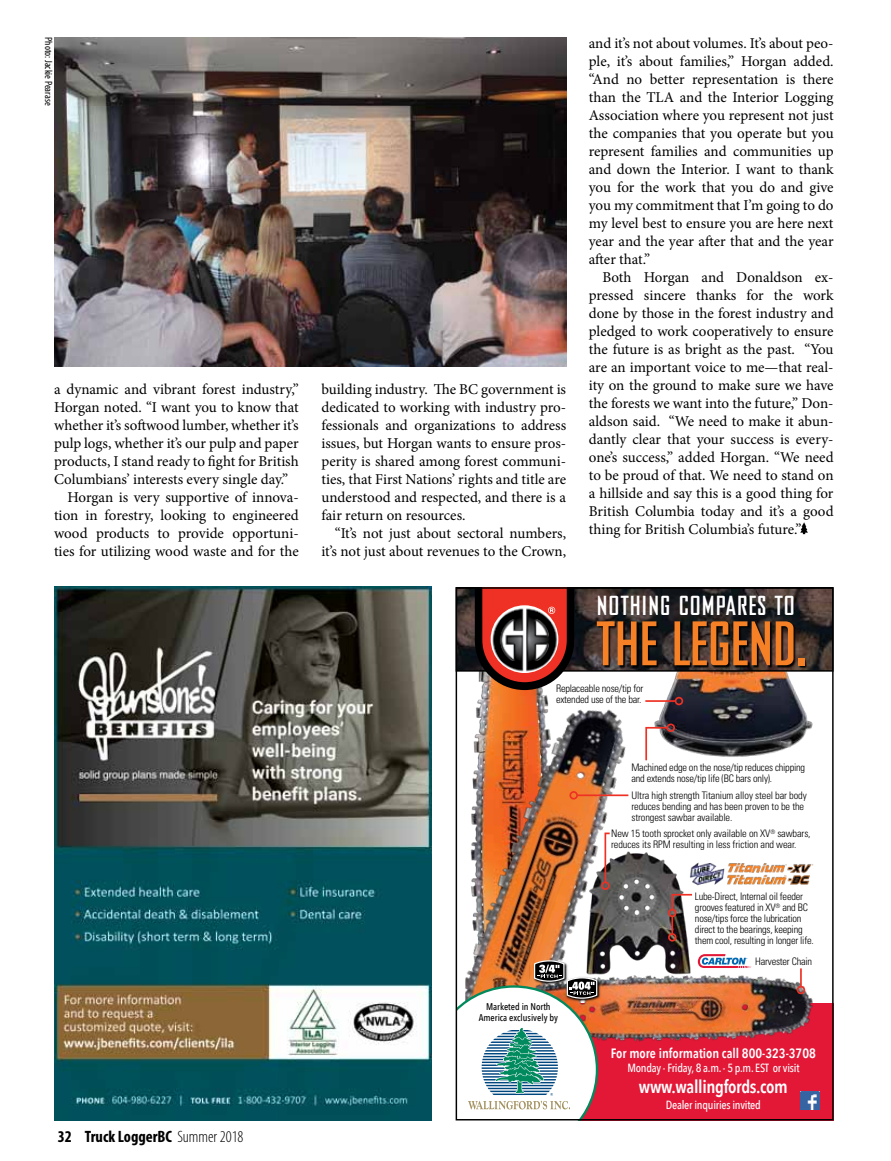
<style>
.page{position:relative;width:891px;height:1161px;background:#fff}
.page>*{position:absolute;margin:0;border:0;box-sizing:border-box;transform-origin:0 0}
.t1{font:700 57.45px "Bureau Agency FB";letter-spacing:-.005em;color:#f58025}
.t2{font:700 25.2px "Bureau Agency FB";letter-spacing:.045em;color:#fff}
.t3{font:600 18px "Avenir Next Condensed";letter-spacing:-.02em;color:#fff}
.t4{font:700 condensed 16.5px "Myriad Pro";color:#000}
.t5{font:15px/18px "Minion Pro";letter-spacing:-.005em;color:#000;text-align:justify}
.t6{font:600 13.5px "Avenir Next Condensed";color:#fff}
.t7{font:500 11.85px "Avenir Next Condensed";letter-spacing:-.02em;color:#fff}
.t8{font:condensed 10.5px "Myriad Pro";color:#000}
.t9{font:300 condensed 10.35px/11.1px "Univers";letter-spacing:-.02em;color:#000}
.t10{font:500 9.75px/10.5px "Avenir Next Condensed";color:#000;text-align:center}
.s1{font-weight:300}
</style>
<div class="page">
<svg style="left:800px;top:522px;width:8px;height:12px"></svg>
<img style="left:54px;top:37px;width:513px;height:329px">
<img style="left:54px;top:587px;width:378px;height:533px">
<div style="left:466px;top:1003px;width:368px;height:117px;background:#e31837"></div>
<img style="left:654px;top:672px;width:159px;height:85px">
<img style="left:481px;top:690px;width:67px;height:8px">
<img style="left:728px;top:874px;width:82px;height:11px">
<img style="left:728px;top:863px;width:86px;height:11px">
<img style="left:801px;top:1091px;width:18px;height:19px">
<img style="left:458px;top:589px;width:374px;height:81px">
<svg style="left:475px;top:589px;width:99px;height:101px"></svg>
<img style="left:491px;top:605px;width:67px;height:68px;border-radius:34px">
<svg style="left:597px;top:622px;width:210px;height:46px"></svg>
<img style="left:470px;top:698px;width:160px;height:261px">
<img style="left:579px;top:852px;width:110px;height:96px">
<img style="left:530px;top:948px;width:283px;height:94px">
<hr style="left:645px;top:700px;width:31px;height:2px;background:#ee3124">
<div style="left:675px;top:697px;width:8px;height:8px;border:2px solid #ee3124;border-radius:50%"></div>
<svg style="left:645px;top:726px;width:24px;height:35px"></svg>
<div style="left:667px;top:724px;width:8px;height:8px;border:2px solid #ee3124;border-radius:50%"></div>
<hr style="left:577px;top:794px;width:51px;height:2px;background:#ee3124">
<div style="left:569px;top:791px;width:9px;height:9px;border:2px solid #ee3124;border-radius:50%"></div>
<svg style="left:698px;top:954px;width:54px;height:14px"></svg>
<svg style="left:604px;top:832px;width:7px;height:52px"></svg>
<div style="left:601px;top:881px;width:9px;height:9px;border:2px solid #ee3124;border-radius:50%"></div>
<img style="left:688px;top:861px;width:37px;height:25px">
<svg style="left:800px;top:968px;width:2px;height:18px"></svg>
<div style="left:797px;top:986px;width:8px;height:8px;border:2px solid #ee3124;border-radius:50%"></div>
<img style="left:598px;top:975px;width:3px;height:28px">
<svg style="left:458px;top:959px;width:140px;height:159px"></svg>
<div style="left:668px;top:909px;width:9px;height:8px;border:2px solid #ee3124;border-radius:50%"></div>
<svg style="left:671px;top:893px;width:21px;height:41px"></svg>
<div style="left:668px;top:933px;width:9px;height:9px;border:2px solid #ee3124;border-radius:50%"></div>
<p class="t8" style="left:55px;top:37px;width:70px;rotate:90deg">Photo: Jackie Pearase</p>
<p class="t5" style="left:54px;top:380px;width:246px">a dynamic and vibrant forest industry,”</p>
<p class="t5" style="left:54px;top:398px;width:246px">Horgan noted. “I want you to know that</p>
<p class="t5" style="left:54px;top:416px;width:246px">whether it’s softwood lumber, whether it’s</p>
<p class="t5" style="left:54px;top:434px;width:246px">pulp logs, whether it’s our pulp and paper</p>
<p class="t5" style="left:54px;top:452px;width:246px">products, I stand ready to fight for British</p>
<p class="t5" style="left:54px;top:470px;width:236px">Columbians’ interests every single day.”</p>
<p class="t5" style="left:68px;top:488px;width:233px">Horgan is very supportive of innova-</p>
<p class="t5" style="left:54px;top:506px;width:246px">tion in forestry, looking to engineered</p>
<p class="t5" style="left:54px;top:524px;width:246px">wood products to provide opportuni-</p>
<p class="t5" style="left:54px;top:542px;width:246px">ties for utilizing wood waste and for the</p>
<p class="t5" style="left:321px;top:380px;width:246px">building industry. The BC government is dedicated to working with industry pro&shy;fessionals and organizations to address issues, but Horgan wants to ensure pros&shy;perity is shared among forest communi&shy;ties, that First Nations’ rights and title are understood and respected, and there is a fair return on resources.</p>
<p class="t5" style="left:321px;top:524px;width:246px;text-align:right">“It’s not just about sectoral numbers, it’s not just about revenues to the Crown,</p>
<p class="t5" style="left:589px;top:34px;width:246px">and it’s not about volumes. It’s about peo&shy;ple, it’s about families,” Horgan added. “And no better representation is there than the TLA and the Interior Logging Association where you represent not just the companies that you operate but you represent families and communities up and down the Interior. I want to thank you for the work that you do and give you my commitment that I’m going to do my level best to ensure you are here next year and the year after that and the year after that.”</p>
<p class="t5" style="left:589px;top:268px;width:246px;text-indent:14px">Both Horgan and Donaldson ex&shy;pressed sincere thanks for the work done by those in the forest industry and pledged to work cooperatively to ensure the future is as bright as the past. “You are an important voice to me—that real&shy;ity on the ground to make sure we have the forests we want into the future,” Don&shy;aldson said. “We need to make it abun&shy;dantly clear that your success is every&shy;one’s success,” added Horgan. “We need to be proud of that. We need to stand on a hillside and say this is a good thing for British Columbia today and it’s a good thing for British Columbia’s future.”</p>
<h2 class="t2" style="left:597px;top:592px;width:200px">NOTHING COMPARES TO</h2>
<h1 class="t1" style="left:597px;top:613px;width:212px">THE LEGEND.</h1>
<p class="t9" style="left:556px;top:682px;width:89px">Replaceable nose/tip for extended use of the bar.</p>
<p class="t4" style="left:58px;top:1126px;width:187px">32 Truck LoggerBC <span class="s1">Summer 2018</span></p>
<p class="t10" style="left:479px;top:1001px;width:81px">Marketed in North<br>America exclusively by</p>
<p class="t9" style="left:631px;top:762px;width:175px">Machined edge on the nose/tip reduces chipping and extends nose/tip life (BC bars only).</p>
<p class="t9" style="left:631px;top:789px;width:177px">Ultra high strength Titanium alloy steel bar body reduces bending and has been proven to be the strongest sawbar available.</p>
<p class="t9" style="left:611px;top:828px;width:201px">New 15 tooth sprocket only available on XV<sup>®</sup> sawbars, reduces its RPM resulting in less friction and wear.</p>
<p class="t9" style="left:695px;top:891px;width:120px">Lube-Direct, Internal oil feeder grooves featured in XV<sup>®</sup> and BC nose/tips force the lubrication direct to the bearings, keeping them cool, resulting in longer life.</p>
<p class="t9" style="left:755px;top:956px;width:59px">Harvester Chain</p>
<p class="t6" style="left:611px;top:1042px;width:206px">For more information call 800-323-3708</p>
<p class="t7" style="left:627px;top:1061px;width:174px">Monday - Friday, 8 a.m. - 5 p.m. EST or visit</p>
<p class="t3" style="left:639px;top:1071px;width:150px">www.wallingfords.com</p>
<p class="t7" style="left:666px;top:1098px;width:97px">Dealer inquiries invited</p>
</div>
